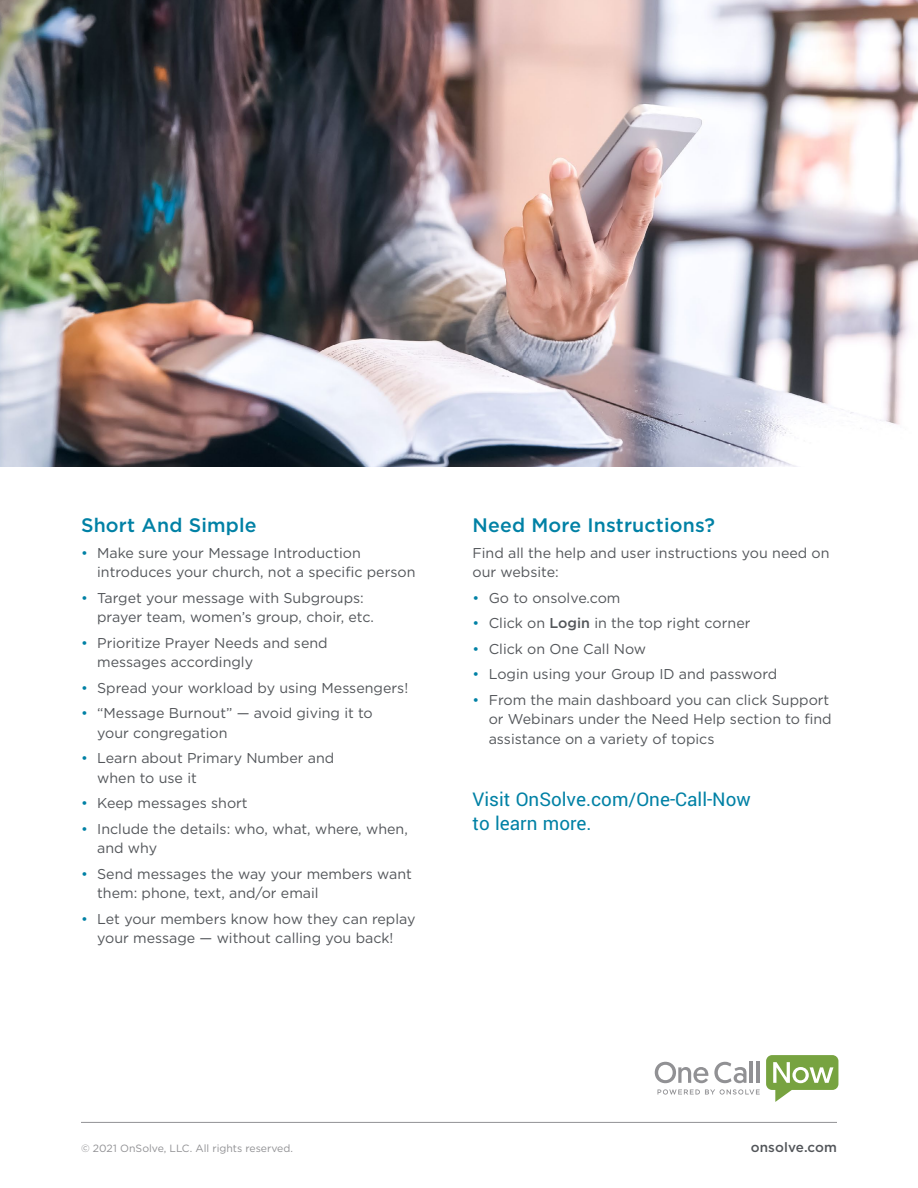
<style>
.page{position:relative;width:918px;height:1188px;background:#fff}
.page>*{position:absolute;margin:0;border:0;box-sizing:border-box;transform-origin:0 0}
.t1{font:21px/24px "Yantramanav";color:#0081a5}
.t2{font:500 19.5px "Gotham";letter-spacing:.01em;color:#0081a5}
.t3{font:14.25px/19.5px "Gotham";color:#53565a}
.t4{font:500 13.5px "Gotham";letter-spacing:.01em;color:#53565a}
.t5{font:10.5px "Gotham";color:#919194}
.s1{color:#0081a5}
.s2{font-weight:500}
</style>
<div class="page">
<hr style="left:81px;top:1122px;width:756px;height:1px;background:#919194">
<img style="left:0;top:0;width:918px;height:466px">
<svg style="left:655px;top:1062px;width:53px;height:21px"></svg>
<svg style="left:714px;top:1062px;width:33px;height:21px"></svg>
<hr style="left:750px;top:1061px;width:3px;height:22px;background:#919194">
<hr style="left:756px;top:1061px;width:4px;height:22px;background:#919194">
<svg style="left:766px;top:1055px;width:72px;height:47px"></svg>
<svg style="left:658px;top:1089px;width:102px;height:6px"></svg>
<h2 class="t2" style="left:81px;top:512px;width:177px">Short And Simple</h2>
<p class="t3" style="left:97px;top:543px;width:320px;text-indent:-16px"><span class="s1">•</span> Make sure your Message Introduction introduces your church, not a specific person</p>
<p class="t3" style="left:97px;top:588px;width:278px;text-indent:-16px"><span class="s1">•</span> Target your message with Subgroups: prayer team, women’s group, choir, etc.</p>
<p class="t3" style="left:97px;top:633px;width:232px;text-indent:-16px"><span class="s1">•</span> Prioritize Prayer Needs and send messages accordingly</p>
<p class="t3" style="left:81px;top:678px;width:329px"><span class="s1">•</span> Spread your workload by using Messengers!</p>
<p class="t3" style="left:97px;top:703px;width:277px;text-indent:-16px"><span class="s1">•</span> “Message Burnout” — avoid giving it to your congregation</p>
<p class="t3" style="left:97px;top:748px;width:239px;text-indent:-16px"><span class="s1">•</span> Learn about Primary Number and when to use it</p>
<p class="t3" style="left:81px;top:793px;width:168px"><span class="s1">•</span> Keep messages short</p>
<p class="t3" style="left:97px;top:819px;width:312px;text-indent:-16px"><span class="s1">•</span> Include the details: who, what, where, when, and why</p>
<p class="t3" style="left:97px;top:864px;width:316px;text-indent:-16px"><span class="s1">•</span> Send messages the way your members want them: phone, text, and/or email</p>
<p class="t3" style="left:81px;top:909px;width:336px;text-align:center"><span class="s1">•</span> Let your members know how they can replay your message — without calling you back!</p>
<h2 class="t2" style="left:472px;top:512px;width:244px">Need More Instructions?</h2>
<p class="t3" style="left:472px;top:543px;width:359px">Find all the help and user instructions you need on our website:</p>
<p class="t3" style="left:472px;top:588px;width:149px"><span class="s1">•</span> Go to onsolve.com</p>
<p class="t3" style="left:472px;top:613px;width:280px"><span class="s1">•</span> Click on <span class="s2">Login</span> in the top right corner</p>
<p class="t3" style="left:472px;top:639px;width:175px"><span class="s1">•</span> Click on One Call Now</p>
<p class="t3" style="left:472px;top:664px;width:306px"><span class="s1">•</span> Login using your Group ID and password</p>
<p class="t3" style="left:489px;top:690px;width:344px;text-indent:-16px"><span class="s1">•</span> From the main dashboard you can click Support or Webinars under the Need Help section to find assistance on a variety of topics</p>
<h1 class="t1" style="left:472px;top:787px;width:280px">Visit OnSolve.com/One-Call-Now to learn more.</h1>
<p class="t5" style="left:81px;top:1142px;width:214px">© 2021 OnSolve, LLC. All rights reserved.</p>
<p class="t4" style="left:751px;top:1139px;width:88px">onsolve.com</p>
</div>
